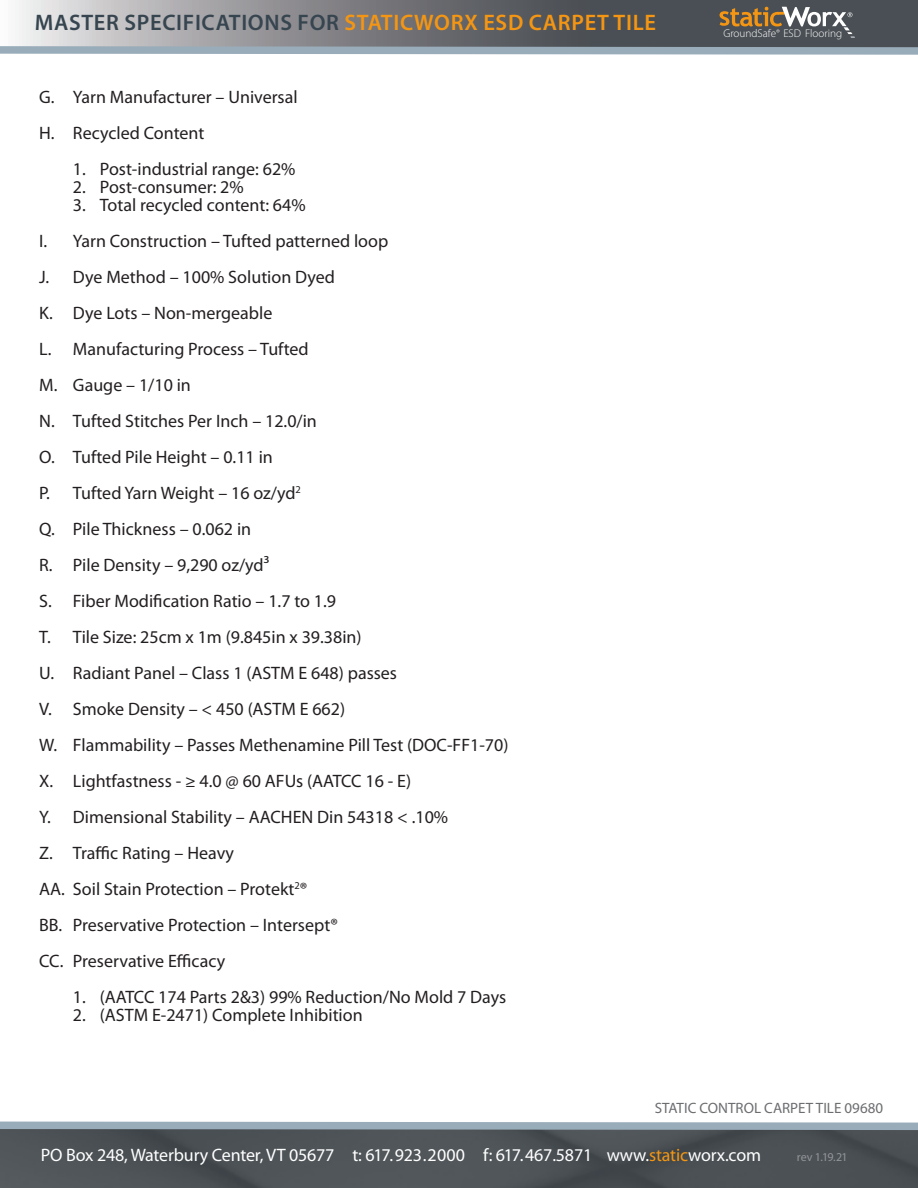
<style>
.page{position:relative;width:918px;height:1188px;background:#fff}
.page>*{position:absolute;margin:0;border:0;box-sizing:border-box;transform-origin:0 0}
.t1{font:600 22.5px "Myriad Pro";letter-spacing:.03em;color:#36454f}
.t2{font:18px "Myriad Pro";color:#231f20}
.t3{font:18px "Myriad Pro";letter-spacing:-.01em;color:#fff}
.t4{font:15px "Myriad Pro";color:#6c6d70}
.t5{font:12px "Myriad Pro";letter-spacing:-.025em;color:#939598}
.t6{font:300 11.25px "Myriad Pro";color:#fff}
.s1{color:#f49613}
</style>
<div class="page">
<img style="left:0;top:1134px;width:918px;height:54px">
<svg style="left:15px;top:0;width:903px;height:7px;background:#76797d"></svg>
<svg style="left:0;top:1121px;width:918px;height:13px;background:#86939c"></svg>
<svg style="left:0;top:7px;width:918px;height:48px;background:#84878b"></svg>
<p class="t1" style="left:35px;top:8px;width:623px">MASTER SPECIFICATIONS FOR <span class="s1">STATICWORX ESD CARPET TILE</span></p>
<p class="t2" style="left:39px;top:86px;width:260px">G. Yarn Manufacturer – Universal</p>
<p class="t2" style="left:39px;top:122px;width:167px">H. Recycled Content</p>
<p class="t2" style="left:73px;top:158px;width:224px">1. Post-industrial range: 62%</p>
<p class="t2" style="left:73px;top:176px;width:172px">2. Post-consumer: 2%</p>
<p class="t2" style="left:73px;top:194px;width:234px">3. Total recycled content: 64%</p>
<p class="t2" style="left:39px;top:230px;width:351px">I. Yarn Construction – Tufted patterned loop</p>
<p class="t2" style="left:39px;top:266px;width:297px">J. Dye Method – 100% Solution Dyed</p>
<p class="t2" style="left:39px;top:302px;width:235px">K. Dye Lots – Non-mergeable</p>
<p class="t2" style="left:39px;top:338px;width:271px">L. Manufacturing Process – Tufted</p>
<p class="t2" style="left:39px;top:374px;width:153px">M. Gauge – 1/10 in</p>
<p class="t2" style="left:39px;top:410px;width:279px">N. Tufted Stitches Per Inch – 12.0/in</p>
<p class="t2" style="left:39px;top:446px;width:235px">O. Tufted Pile Height – 0.11 in</p>
<p class="t2" style="left:39px;top:482px;width:263px">P. Tufted Yarn Weight – 16 oz/yd<sup>2</sup></p>
<p class="t2" style="left:39px;top:518px;width:214px">Q. Pile Thickness – 0.062 in</p>
<p class="t2" style="left:39px;top:554px;width:232px">R. Pile Density – 9,290 oz/yd³</p>
<p class="t2" style="left:39px;top:590px;width:298px">S. Fiber Modification Ratio – 1.7 to 1.9</p>
<p class="t2" style="left:39px;top:626px;width:324px">T. Tile Size: 25cm x 1m (9.845in x 39.38in)</p>
<p class="t2" style="left:39px;top:662px;width:359px">U. Radiant Panel – Class 1 (ASTM E 648) passes</p>
<p class="t2" style="left:39px;top:698px;width:308px">V. Smoke Density – &lt; 450 (ASTM E 662)</p>
<p class="t2" style="left:39px;top:734px;width:471px">W. Flammability – Passes Methenamine Pill Test (DOC-FF1-70)</p>
<p class="t2" style="left:39px;top:770px;width:373px">X. Lightfastness - ≥ 4.0 @ 60 AFUs (AATCC 16 - E)</p>
<p class="t2" style="left:39px;top:806px;width:410px">Y. Dimensional Stability – AACHEN Din 54318 &lt; .10%</p>
<p class="t2" style="left:39px;top:842px;width:196px">Z. Traffic Rating – Heavy</p>
<p class="t2" style="left:39px;top:878px;width:270px">AA. Soil Stain Protection – Protekt<sup>2</sup>®</p>
<p class="t2" style="left:39px;top:914px;width:300px">BB. Preservative Protection – Intersept®</p>
<p class="t2" style="left:39px;top:950px;width:188px">CC. Preservative Efficacy</p>
<p class="t2" style="left:73px;top:986px;width:435px">1. (AATCC 174 Parts 2&amp;3) 99% Reduction/No Mold 7 Days</p>
<p class="t2" style="left:73px;top:1004px;width:291px">2. (ASTM E-2471) Complete Inhibition</p>
<p class="t6" style="left:723px;top:27px;width:120px">GroundSafe ESD Flooring</p>
<p class="t4" style="left:655px;top:1099px;width:230px">STATIC CONTROL CARPET TILE 09680</p>
<p class="t3" style="left:41px;top:1144px;width:722px">PO Box 248, Waterbury Center, VT 05677 t: 617.923.2000 f: 617.467.5871 www.<span class="s1">static</span>worx.com</p>
<p class="t5" style="left:797px;top:1150px;width:52px">rev 1.19.21</p>
</div>
